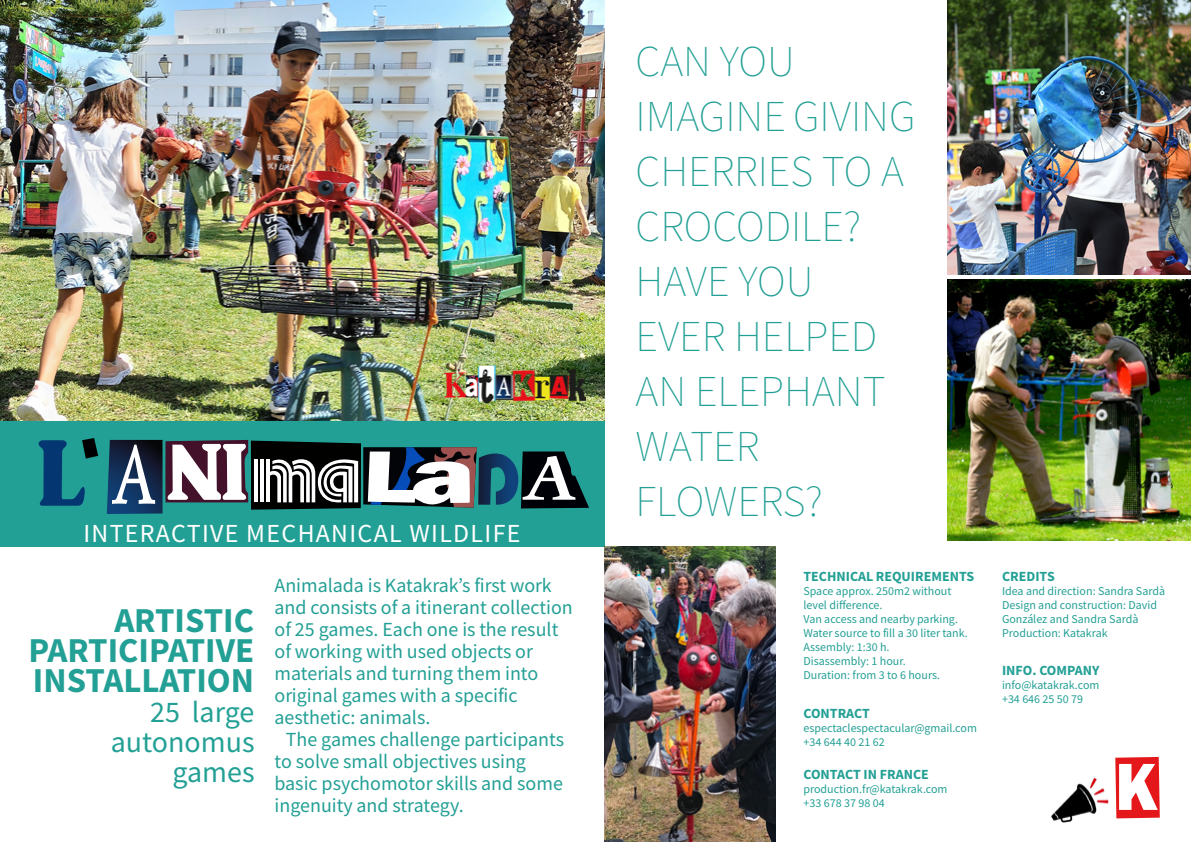
<style>
.page{position:relative;width:1191px;height:842px;background:#fff}
.page>*{position:absolute;margin:0;border:0;box-sizing:border-box;transform-origin:0 0}
.t1{font:44px/55px "Source Sans Variable";color:#23a095}
.t2{font:35px/30px "Source Sans Variable";letter-spacing:.04em;color:#23a095;text-align:justify}
.t3{font:30px/30px "Source Sans Variable";letter-spacing:.02em;color:#23a095;text-align:right}
.t4{font:26px "Source Sans Variable";letter-spacing:.07em;color:#fff}
.t5{font:20px "Source Sans Variable";letter-spacing:.02em;color:#23a095}
.t6{font:14px "Source Sans Variable";letter-spacing:.035em;color:#23a095}
.t7{font:12px/14px "Source Sans Variable";letter-spacing:.02em;color:#23a095}
</style>
<div class="page">
<div style="left:0;top:421px;width:604px;height:126px;background:#23a095"></div>
<svg style="left:38px;top:438px;width:60px;height:68px"></svg>
<svg style="left:107px;top:440px;width:482px;height:74px"></svg>
<img style="left:0;top:0;width:604px;height:420px">
<img style="left:947px;top:0;width:244px;height:275px">
<img style="left:443px;top:364px;width:146px;height:40px">
<img style="left:947px;top:280px;width:244px;height:260px">
<img style="left:604px;top:547px;width:171px;height:295px">
<svg style="left:1115px;top:757px;width:44px;height:61px"></svg>
<img style="left:1051px;top:777px;width:57px;height:46px">
<h3 class="t4" style="left:83px;top:517px;width:438px">INTERACTIVE MECHANICAL WILDLIFE</h3>
<h2 class="t2" style="left:29px;top:606px;width:226px;text-indent:86px">ARTISTIC PARTICIPATIVE INSTALLATION</h2>
<h3 class="t3" style="left:111px;top:698px;width:145px">25 large autonomus games</h3>
<h3 class="t5" style="left:274px;top:573px;width:278px">Animalada is Katakrak’s first work</h3>
<h3 class="t5" style="left:274px;top:595px;width:299px">and consists of a itinerant collection</h3>
<h3 class="t5" style="left:274px;top:617px;width:285px">of 25 games. Each one is the result</h3>
<h3 class="t5" style="left:274px;top:639px;width:259px">of working with used objects or</h3>
<h3 class="t5" style="left:274px;top:661px;width:265px">materials and turning them into</h3>
<h3 class="t5" style="left:274px;top:683px;width:244px">original games with a specific</h3>
<h3 class="t5" style="left:274px;top:705px;width:156px">aesthetic: animals.</h3>
<h3 class="t5" style="left:286px;top:727px;width:279px">The games challenge participants</h3>
<h3 class="t5" style="left:274px;top:749px;width:252px">to solve small objectives using</h3>
<h3 class="t5" style="left:274px;top:771px;width:289px">basic psychomotor skills and some</h3>
<h3 class="t5" style="left:274px;top:793px;width:190px">ingenuity and strategy.</h3>
<h1 class="t1" style="left:635px;top:34px;width:281px">CAN YOU<br>IMAGINE GIVING<br>CHERRIES TO A<br>CROCODILE?<br>HAVE YOU<br>EVER HELPED<br>AN ELEPHANT<br>WATER<br>FLOWERS?</h1>
<p class="t6" style="left:803px;top:568px;width:172px">TECHNICAL REQUIREMENTS</p>
<p class="t7" style="left:803px;top:584px;width:165px">Space approx. 250m2 without level difference.<br>Van access and nearby parking.<br>Water source to fill a 30 liter tank.<br>Assembly: 1:30 h.<br>Disassembly: 1 hour.<br>Duration: from 3 to 6 hours.</p>
<p class="t6" style="left:803px;top:705px;width:67px">CONTRACT</p>
<p class="t7" style="left:803px;top:721px;width:175px">espectaclespectacular@gmail.com +34 644 40 21 62</p>
<p class="t6" style="left:803px;top:766px;width:126px">CONTACT IN FRANCE</p>
<p class="t7" style="left:803px;top:782px;width:145px">production.fr@katakrak.com +33 678 37 98 04</p>
<p class="t6" style="left:1002px;top:568px;width:54px">CREDITS</p>
<p class="t7" style="left:1002px;top:584px;width:164px">Idea and direction: Sandra Sardà<br>Design and construction: David<br>González and Sandra Sardà<br>Production: Katakrak</p>
<p class="t6" style="left:1002px;top:662px;width:98px">INFO. COMPANY</p>
<p class="t7" style="left:1002px;top:678px;width:99px">info@katakrak.com +34 646 25 50 79</p>
</div>
